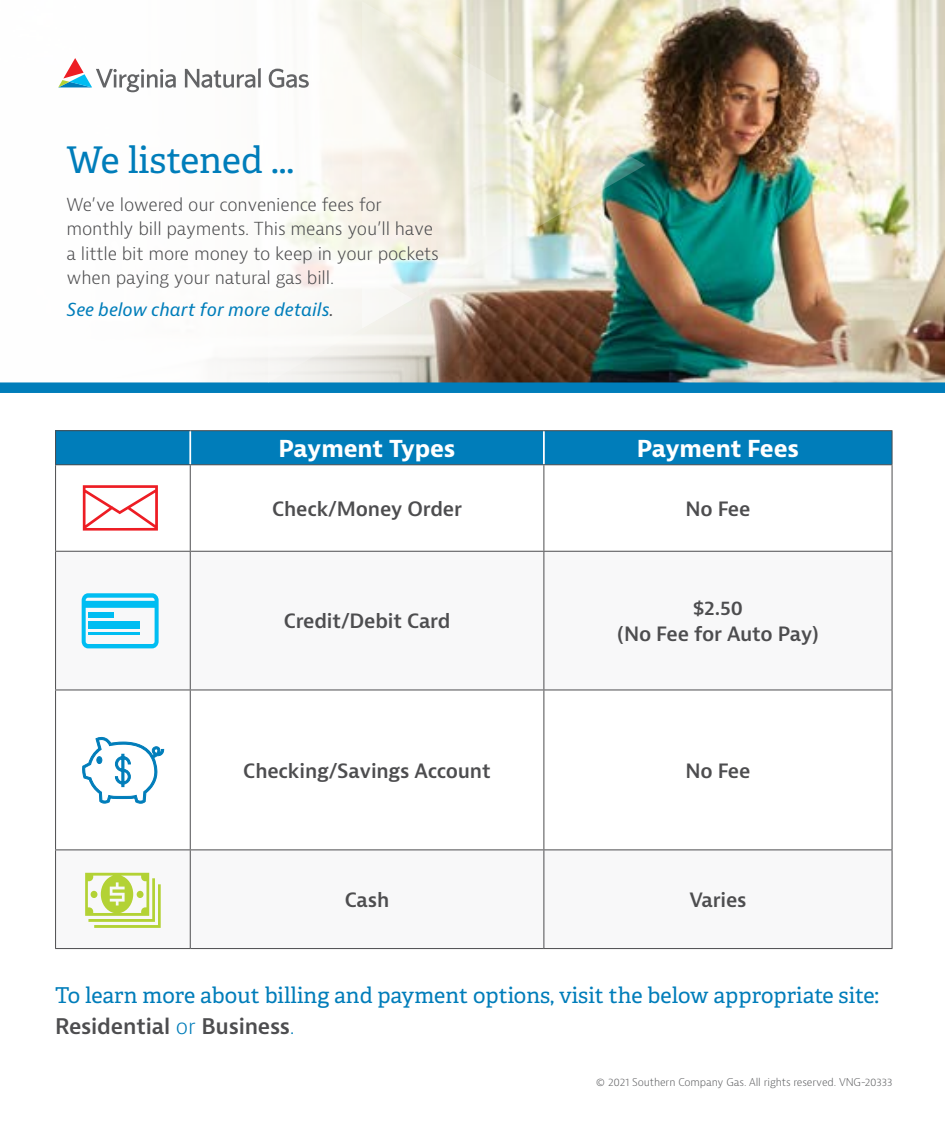
<style>
.page{position:relative;width:945px;height:1134px;background:#fff}
.page>*{position:absolute;margin:0;border:0;box-sizing:border-box;transform-origin:0 0}
.t1{font:36.75px "Adelle";color:#007dba}
.t2{font:700 22.75px "Bernina Sans";letter-spacing:-.01em;color:#fff}
.t3{font:21.88px "Adelle";color:#007dba}
.t4{font:600 21px "Bernina Sans";letter-spacing:-.01em;color:#4d4d4f}
.t5{font:600 19.25px/26.2px "Bernina Sans";letter-spacing:-.01em;color:#4d4d4f;text-align:center}
.t6{font:300 17.5px/24.5px "Bernina Sans";letter-spacing:-.01em;color:#4d4d4f}
.t7{font:italic 17.5px "Bernina Sans";color:#007dba}
.t8{font:300 10.5px "Bernina Sans";letter-spacing:-.01em;color:#636466}
.s1{color:#4d4d4f}
.s2{font-weight:300;color:#007dba}
</style>
<div class="page">
<img style="left:500px;top:0;width:445px;height:382px">
<svg style="left:265px;top:0;width:235px;height:382px"></svg>
<svg style="left:268px;top:58px;width:41px;height:34px"></svg>
<div style="left:0;top:382px;width:945px;height:11px;background:#007dba"></div>
<img style="left:362px;top:1px;width:284px;height:328px">
<svg style="left:58px;top:51px;width:210px;height:328px"></svg>
<svg style="left:268px;top:215px;width:145px;height:168px"></svg>
<div style="left:56px;top:431px;width:134px;height:34px;background:#007dba"></div>
<div style="left:191px;top:431px;width:701px;height:33px;background:#007dba"></div>
<svg style="left:56px;top:552px;width:836px;height:396px"></svg>
<hr style="left:543px;top:465px;width:1px;height:86px;background:#4d4d4f">
<hr style="left:190px;top:465px;width:1px;height:86px;background:#4d4d4f">
<hr style="left:190px;top:690px;width:1px;height:159px;background:#4d4d4f">
<hr style="left:55px;top:465px;width:1px;height:86px;background:#4d4d4f">
<hr style="left:892px;top:465px;width:1px;height:86px;background:#4d4d4f">
<hr style="left:55px;top:690px;width:1px;height:159px;background:#4d4d4f">
<hr style="left:55px;top:849px;width:135px;height:1px;background:#4d4d4f">
<hr style="left:55px;top:850px;width:1px;height:98px;background:#4d4d4f">
<hr style="left:190px;top:849px;width:354px;height:1px;background:#4d4d4f">
<hr style="left:190px;top:850px;width:1px;height:98px;background:#4d4d4f">
<hr style="left:544px;top:849px;width:349px;height:1px;background:#4d4d4f">
<hr style="left:543px;top:850px;width:1px;height:98px;background:#4d4d4f">
<hr style="left:892px;top:850px;width:1px;height:98px;background:#4d4d4f">
<hr style="left:55px;top:948px;width:135px;height:1px;background:#4d4d4f">
<hr style="left:190px;top:948px;width:354px;height:1px;background:#4d4d4f">
<hr style="left:544px;top:948px;width:349px;height:1px;background:#4d4d4f">
<hr style="left:189px;top:431px;width:2px;height:33px;background:#fff">
<hr style="left:543px;top:431px;width:2px;height:33px;background:#fff">
<hr style="left:55px;top:430px;width:135px;height:1px;background:#4d4d4f">
<hr style="left:55px;top:431px;width:1px;height:33px;background:#4d4d4f">
<hr style="left:190px;top:430px;width:354px;height:1px;background:#4d4d4f">
<hr style="left:544px;top:430px;width:349px;height:1px;background:#4d4d4f">
<hr style="left:892px;top:431px;width:1px;height:33px;background:#4d4d4f">
<hr style="left:55px;top:464px;width:135px;height:1px;background:#4d4d4f">
<hr style="left:190px;top:464px;width:354px;height:1px;background:#4d4d4f">
<hr style="left:544px;top:464px;width:349px;height:1px;background:#4d4d4f">
<hr style="left:543px;top:690px;width:1px;height:159px;background:#4d4d4f">
<hr style="left:892px;top:690px;width:1px;height:159px;background:#4d4d4f">
<hr style="left:55px;top:551px;width:135px;height:1px;background:#4d4d4f">
<hr style="left:55px;top:552px;width:1px;height:138px;background:#4d4d4f">
<hr style="left:190px;top:551px;width:354px;height:1px;background:#4d4d4f">
<hr style="left:190px;top:552px;width:1px;height:138px;background:#4d4d4f">
<hr style="left:544px;top:551px;width:349px;height:1px;background:#4d4d4f">
<hr style="left:543px;top:552px;width:1px;height:138px;background:#4d4d4f">
<hr style="left:892px;top:552px;width:1px;height:138px;background:#4d4d4f">
<hr style="left:55px;top:690px;width:135px;height:1px;background:#4d4d4f">
<hr style="left:190px;top:690px;width:354px;height:1px;background:#4d4d4f">
<hr style="left:544px;top:690px;width:349px;height:1px;background:#4d4d4f">
<svg style="left:83px;top:485px;width:75px;height:46px"></svg>
<svg style="left:82px;top:593px;width:77px;height:55px"></svg>
<div style="left:88px;top:621px;width:52px;height:8px;background:#00bdf2"></div>
<hr style="left:88px;top:632px;width:52px;height:2px;background:#00bdf2">
<hr style="left:88px;top:616px;width:26px;height:2px;background:#00bdf2">
<hr style="left:88px;top:612px;width:26px;height:2px;background:#00bdf2">
<svg style="left:82px;top:737px;width:82px;height:78px"></svg>
<svg style="left:85px;top:873px;width:76px;height:55px"></svg>
<h1 class="t1" style="left:67px;top:137px;width:229px">We listened ...</h1>
<p class="t6" style="left:67px;top:192px;width:374px">We’ve lowered our convenience fees for monthly bill payments. This means you’ll have a little bit more money to keep in your pockets when paying your natural gas bill.</p>
<p class="t7" style="left:67px;top:298px;width:269px">See below chart for more details<span class="s1">.</span></p>
<h2 class="t2" style="left:279px;top:434px;width:179px">Payment Types</h2>
<h2 class="t2" style="left:637px;top:434px;width:164px">Payment Fees</h2>
<p class="t5" style="left:272px;top:496px;width:191px">Check/Money Order</p>
<p class="t5" style="left:685px;top:496px;width:67px">No Fee</p>
<p class="t5" style="left:284px;top:609px;width:168px">Credit/Debit Card</p>
<p class="t5" style="left:617px;top:596px;width:203px">$2.50<br>(No Fee for Auto Pay)</p>
<p class="t5" style="left:243px;top:758px;width:249px">Checking/Savings Account</p>
<p class="t5" style="left:685px;top:758px;width:67px">No Fee</p>
<p class="t5" style="left:345px;top:887px;width:46px">Cash</p>
<p class="t5" style="left:689px;top:887px;width:59px">Varies</p>
<p class="t3" style="left:55px;top:982px;width:826px">To learn more about billing and payment options, visit the below appropriate site:</p>
<p class="t4" style="left:55px;top:1013px;width:241px">Residential <span class="s2">or</span> Business<span class="s2">.</span></p>
<p class="t8" style="left:596px;top:1075px;width:298px">© 2021 Southern Company Gas. All rights reserved. VNG-20333</p>
</div>
